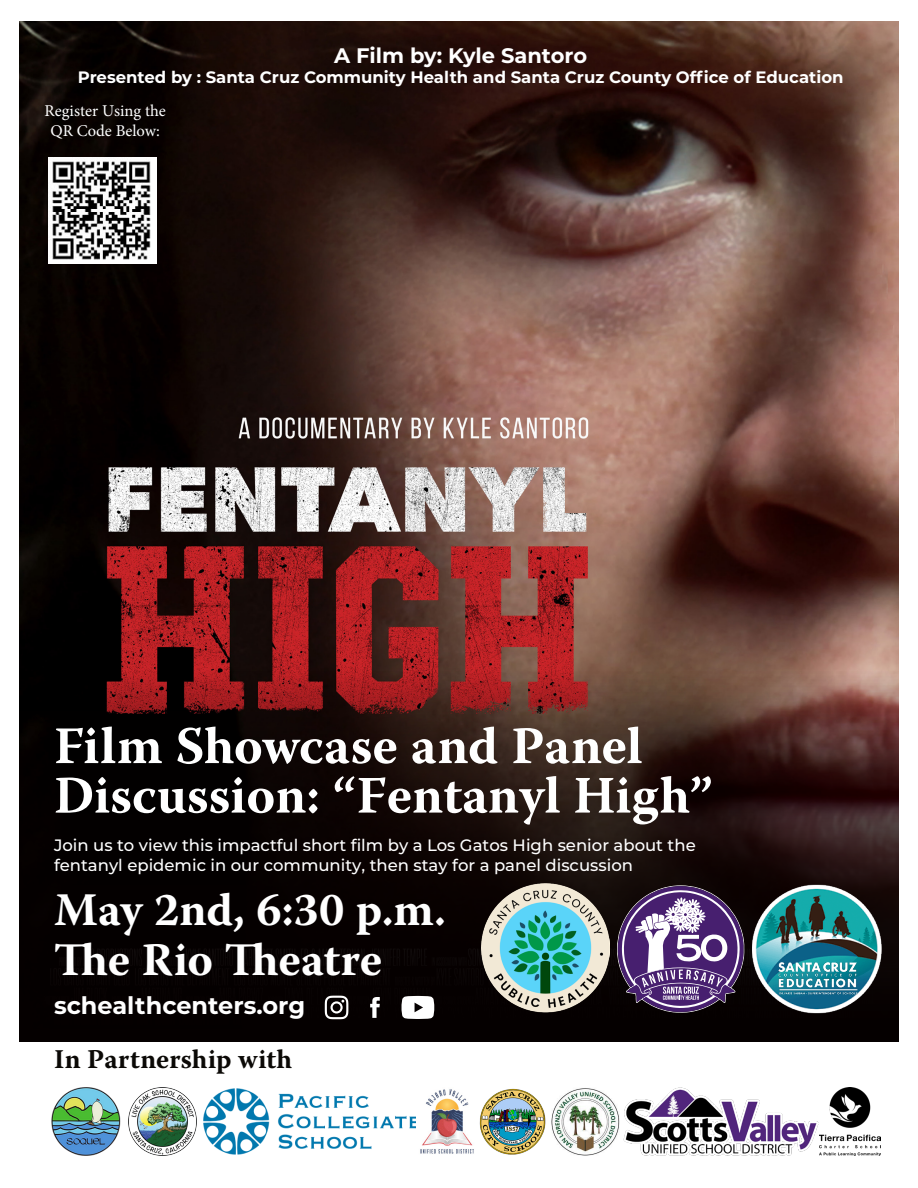
<style>
.page{position:relative;width:918px;height:1188px;background:#fff}
.page>*{position:absolute;margin:0;border:0;box-sizing:border-box;transform-origin:0 0}
.t1{font:700 52.5px/49.5px "Warnock Pro";color:#fff}
.t2{font:700 46.5px "Warnock Pro";letter-spacing:.005em;color:#fff}
.t3{font:700 27px "Warnock Pro";letter-spacing:.01em;color:#0b0906}
.t4{font:700 24px "Montserrat";color:#fff}
.t5{font:700 21px "Montserrat";color:#fff}
.t6{font:500 16.5px/19.8px "Montserrat";color:#fff}
.t7{font:700 16.5px "Montserrat";color:#fff}
.t8{font:16.5px/19.8px "Minion Pro";color:#fff;text-align:center}
</style>
<div class="page">
<img style="left:19px;top:22px;width:880px;height:649px">
<svg style="left:19px;top:671px;width:880px;height:370px;background:#1f0e0c"></svg>
<svg style="left:370px;top:997px;width:10px;height:21px"></svg>
<svg style="left:325px;top:996px;width:23px;height:23px"></svg>
<svg style="left:402px;top:996px;width:32px;height:23px"></svg>
<svg style="left:617px;top:885px;width:127px;height:128px"></svg>
<img style="left:51px;top:1088px;width:70px;height:68px">
<img style="left:129px;top:1088px;width:68px;height:68px">
<img style="left:203px;top:1088px;width:213px;height:67px">
<img style="left:420px;top:1088px;width:126px;height:67px">
<img style="left:551px;top:1088px;width:69px;height:68px">
<img style="left:624px;top:1088px;width:194px;height:68px">
<img style="left:820px;top:1088px;width:61px;height:68px">
<img style="left:750px;top:884px;width:133px;height:130px">
<img style="left:775px;top:955px;width:82px;height:48px">
<img style="left:481px;top:884px;width:128px;height:130px">
<img style="left:49px;top:158px;width:108px;height:105px">
<p class="t5" style="left:334px;top:40px;width:254px">A Film by: Kyle Santoro</p>
<p class="t7" style="left:78px;top:65px;width:767px">Presented by : Santa Cruz Community Health and Santa Cruz County Office of Education</p>
<p class="t8" style="left:45px;top:101px;width:123px">Register Using the<br>QR Code Below:</p>
<p class="t1" style="left:54px;top:720px;width:660px">Film Showcase and Panel<br>Discussion: “Fentanyl High”</p>
<p class="t6" style="left:54px;top:835px;width:643px">Join us to view this impactful short film by a Los Gatos High senior about the fentanyl epidemic in our community, then stay for a panel discussion</p>
<p class="t2" style="left:54px;top:882px;width:394px">May 2nd, 6:30 p.m.</p>
<p class="t2" style="left:54px;top:931px;width:330px">The Rio Theatre</p>
<p class="t4" style="left:54px;top:989px;width:253px">schealthcenters.org</p>
<p class="t3" style="left:54px;top:1043px;width:240px">In Partnership with</p>
</div>
